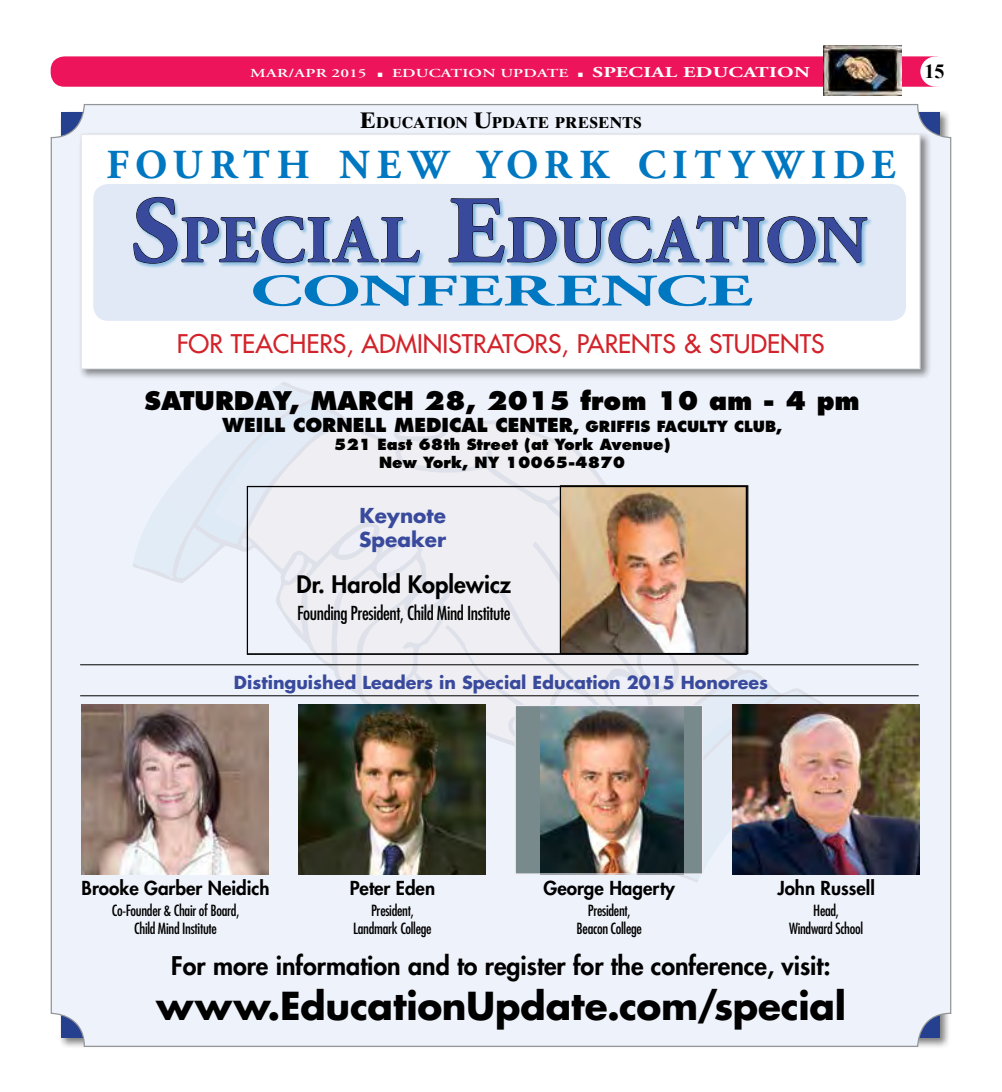
<style>
.page{position:relative;width:1002px;height:1092px;background:#fff}
.page>*{position:absolute;margin:0;border:0;box-sizing:border-box;transform-origin:0 0}
.t1{font:700 66.5px "Adobe Garamond Pro";letter-spacing:.005em;color:#394a9d}
.t2{font:700 45px "Adobe Garamond Pro";color:#0077c1;scale:1.68 1}
.t3{font:700 41.12px "Adobe Garamond Pro";letter-spacing:.165em;color:#0077c1}
.t4{font:700 37.5px "Futura Std";letter-spacing:-.01em;color:#000}
.t5{font:800 25px "Futura Std";color:#000}
.t6{font:500 25px "Futura Std";color:#d2232a}
.t7{font:800 25px "Futura Std";color:#000}
.t8{font:800 23.5px "Futura Std";color:#000}
.t9{font:700 20px/24px "Futura Std";color:#394a9d}
.t10{font:700 20px "Times New Roman";color:#000}
.t11{font:800 18.75px "Futura Std";color:#000}
.t12{font:800 18.75px "Futura Std";color:#000}
.t13{font:condensed 18.75px "Futura Std";letter-spacing:-.02em;color:#000}
.t14{font:700 17.5px "Futura Std";color:#394a9d}
.t15{font:700 15.75px "Times Ten LT Std";letter-spacing:-.01em;color:#000}
.t16{font:condensed 15px/17.8px "Futura Std";letter-spacing:-.02em;color:#000;text-align:center}
.t17{font:800 15px/18px "Futura Std";color:#000;text-align:center}
.t18{font:700 15px "Adobe Garamond Pro";letter-spacing:.015em;color:#fff;scale:1.4 1}
.t19{font:600 12.25px "Adobe Garamond Pro";letter-spacing:.015em;color:#fff;scale:1.4 1}
.s1{font-weight:600;font-size:12.25px}
.s2{font-size:22.5px}
.s3{font-size:95px}
.s4{font-size:15px}
</style>
<div class="page">
<div style="left:51px;top:56px;width:897px;height:31px;background:#ed145b;border-radius:14px"></div>
<div style="left:920px;top:56px;width:31px;height:31px;background:#fff;border-radius:50%"></div>
<img style="left:823px;top:45px;width:78px;height:51px">
<div style="left:51px;top:104px;width:899px;height:942px;background:#eef2fa;border-radius:33px"></div>
<svg style="left:133px;top:384px;width:731px;height:496px"></svg>
<div style="left:78px;top:131px;width:853px;height:249px;background:#000;opacity:.45"></div>
<div style="left:81px;top:134px;width:839px;height:235px;background:#fff;border:1px solid #e6e7e8"></div>
<div style="left:93px;top:184px;width:812px;height:137px;background:#e1e9f6;border-radius:15px"></div>
<div style="left:133px;top:197px;width:739px;height:72px;background:#0077c1;opacity:.4"></div>
<svg style="left:133px;top:197px;width:287px;height:67px"></svg>
<svg style="left:448px;top:198px;width:419px;height:65px"></svg>
<hr style="left:80px;top:664px;width:838px;height:1px;background:#000">
<hr style="left:80px;top:695px;width:838px;height:1px;background:#000">
<img style="left:81px;top:704px;width:187px;height:169px">
<img style="left:732px;top:704px;width:187px;height:169px">
<div style="left:515px;top:705px;width:187px;height:168px;background:#788a8c"></div>
<img style="left:540px;top:706px;width:143px;height:166px">
<div style="left:514px;top:704px;width:189px;height:170px;border:1px solid #eeedf5"></div>
<img style="left:298px;top:704px;width:187px;height:169px">
<img style="left:561px;top:488px;width:183px;height:164px">
<div style="left:559px;top:485px;width:189px;height:169px;border:1px solid #000"></div>
<div style="left:247px;top:486px;width:499px;height:168px;border:1px solid #000"></div>
<p class="t19" style="left:250px;top:66px;width:84px">MAR/APR 2015</p>
<p class="t18" style="left:378px;top:64px;width:310px">■ <span class="s1">EDUCATION UPDATE</span> ■ SPECIAL EDUCATION</p>
<h3 class="t10" style="left:924px;top:58px;width:21px">15</h3>
<p class="t15" style="left:360px;top:113px;width:283px"><span class="s2">E</span>DUCATION <span class="s2">U</span>PDATE PRESENTS</p>
<h3 class="t3" style="left:106px;top:140px;width:790px">FOURTH NEW YORK CITYWIDE</h3>
<h1 class="t1" style="left:132px;top:202px;width:737px"><span class="s3">S</span>PECIAL <span class="s3">E</span>DUCATION</h1>
<h2 class="t2" style="left:250px;top:265px;width:300px">CONFERENCE</h2>
<h3 class="t6" style="left:177px;top:328px;width:649px">FOR TEACHERS, ADMINISTRATORS, PARENTS &amp; STUDENTS</h3>
<h3 class="t7" style="left:144px;top:384px;width:716px">SATURDAY, MARCH 28, 2015 from 10 am - 4 pm</h3>
<p class="t12" style="left:222px;top:413px;width:561px">WEILL CORNELL MEDICAL CENTER<span class="s4">, GRIFFIS FACULTY CLUB,</span></p>
<p class="t17" style="left:334px;top:435px;width:338px">521 East 68th Street (at York Avenue)<br>New York, NY 10065-4870</p>
<h3 class="t9" style="left:359px;top:503px;width:88px">Keynote<br>Speaker</h3>
<h3 class="t8" style="left:296px;top:569px;width:216px">Dr. Harold Koplewicz</h3>
<p class="t13" style="left:297px;top:601px;width:215px">Founding President, Child Mind Institute</p>
<p class="t14" style="left:234px;top:671px;width:535px">Distinguished Leaders in Special Education 2015 Honorees</p>
<p class="t11" style="left:82px;top:875px;width:189px">Brooke Garber Neidich</p>
<p class="t16" style="left:112px;top:901px;width:129px">Co-Founder &amp; Chair of Board,<br>Child Mind Institute</p>
<p class="t11" style="left:349px;top:875px;width:87px">Peter Eden</p>
<p class="t16" style="left:353px;top:901px;width:80px">President,<br>Landmark College</p>
<p class="t11" style="left:543px;top:875px;width:133px">George Hagerty</p>
<p class="t16" style="left:576px;top:901px;width:67px">President,<br>Beacon College</p>
<p class="t11" style="left:777px;top:875px;width:99px">John Russell</p>
<p class="t16" style="left:789px;top:901px;width:75px">Head,<br>Windward School</p>
<h3 class="t5" style="left:171px;top:949px;width:660px">For more information and to register for the conference, visit:</h3>
<h3 class="t4" style="left:156px;top:980px;width:691px">www.EducationUpdate.com/special</h3>
</div>
